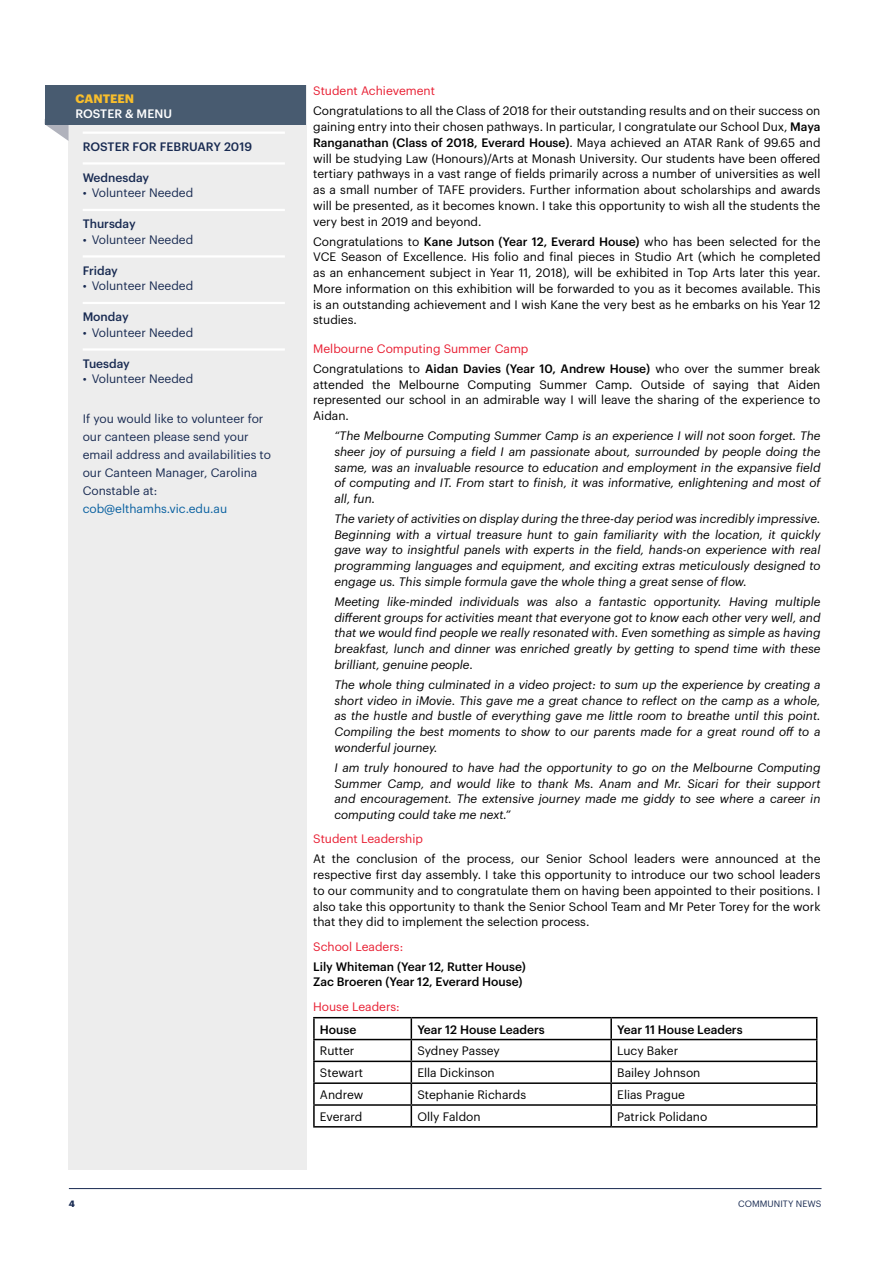
<style>
.page{position:relative;width:893px;height:1263px;background:#fff}
.page>*{position:absolute;margin:0;border:0;box-sizing:border-box;transform-origin:0 0}
.t1{font:12px/15.8px "Graphik";color:#000;text-align:justify}
.t2{font:italic 12px/15.8px "Graphik";color:#000;text-align:justify}
.t3{font:12px/18px "Graphik";color:#192b52}
.t4{font:500 12px/15.8px "Graphik";color:#000}
.t5{font:12px "Graphik";color:#e81d31}
.t6{font:500 12px "Graphik";color:#192b52}
.t7{font:12px "Graphik";color:#0860a0}
.t8{font:500 12px "Graphik";letter-spacing:.005em;color:#fff}
.t9{font:700 12px "Graphik";letter-spacing:.005em;color:#f8be2c}
.t10{font:9px "Graphik";letter-spacing:.005em;color:#192b52}
.t11{font:700 9px "Graphik";color:#192b52}
.s1{font-weight:500}
.s2{color:#e81d31}
</style>
<div class="page">
<hr style="left:69px;top:1188px;width:752px;height:1px;background:#192b52">
<div style="left:68px;top:85px;width:239px;height:1084px;background:#ededed"></div>
<hr style="left:313px;top:1017px;width:98px;height:1px;background:#000">
<hr style="left:313px;top:1018px;width:2px;height:21px;background:#000">
<hr style="left:411px;top:1017px;width:200px;height:1px;background:#000">
<hr style="left:611px;top:1017px;width:206px;height:1px;background:#000">
<hr style="left:610px;top:1018px;width:2px;height:21px;background:#000">
<hr style="left:313px;top:1039px;width:98px;height:1px;background:#000">
<hr style="left:313px;top:1040px;width:2px;height:20px;background:#000">
<hr style="left:411px;top:1039px;width:200px;height:1px;background:#000">
<hr style="left:611px;top:1039px;width:206px;height:1px;background:#000">
<hr style="left:610px;top:1040px;width:2px;height:20px;background:#000">
<hr style="left:313px;top:1060px;width:98px;height:2px;background:#000">
<hr style="left:313px;top:1062px;width:2px;height:20px;background:#000">
<hr style="left:411px;top:1060px;width:200px;height:2px;background:#000">
<hr style="left:611px;top:1060px;width:206px;height:2px;background:#000">
<hr style="left:610px;top:1062px;width:2px;height:20px;background:#000">
<hr style="left:313px;top:1082px;width:98px;height:2px;background:#000">
<hr style="left:313px;top:1084px;width:2px;height:20px;background:#000">
<hr style="left:411px;top:1082px;width:200px;height:2px;background:#000">
<hr style="left:611px;top:1082px;width:206px;height:2px;background:#000">
<hr style="left:610px;top:1084px;width:2px;height:20px;background:#000">
<hr style="left:313px;top:1104px;width:98px;height:2px;background:#000">
<hr style="left:313px;top:1106px;width:2px;height:20px;background:#000">
<hr style="left:411px;top:1104px;width:200px;height:2px;background:#000">
<svg style="left:411px;top:1018px;width:1px;height:108px"></svg>
<hr style="left:611px;top:1104px;width:206px;height:2px;background:#000">
<hr style="left:610px;top:1106px;width:2px;height:20px;background:#000">
<svg style="left:816px;top:1018px;width:1px;height:108px"></svg>
<hr style="left:313px;top:1126px;width:98px;height:1px;background:#000">
<hr style="left:411px;top:1126px;width:200px;height:1px;background:#000">
<hr style="left:611px;top:1126px;width:206px;height:1px;background:#000">
<hr style="left:83px;top:132px;width:202px;height:2px;background:#fff">
<hr style="left:83px;top:162px;width:202px;height:3px;background:#fff">
<hr style="left:83px;top:209px;width:202px;height:2px;background:#fff">
<hr style="left:83px;top:255px;width:202px;height:3px;background:#fff">
<hr style="left:83px;top:302px;width:202px;height:2px;background:#fff">
<hr style="left:83px;top:348px;width:202px;height:3px;background:#fff">
<svg style="left:45px;top:124px;width:24px;height:17px"></svg>
<div style="left:45px;top:85px;width:261px;height:39px;background:#485b70"></div>
<p class="t9" style="left:75px;top:89px;width:60px">CANTEEN</p>
<p class="t8" style="left:75px;top:104px;width:98px">ROSTER &amp; MENU</p>
<p class="t6" style="left:83px;top:137px;width:171px">ROSTER FOR FEBRUARY 2019</p>
<p class="t6" style="left:83px;top:168px;width:68px">Wednesday</p>
<p class="t3" style="left:83px;top:183px;width:112px">• Volunteer Needed</p>
<p class="t6" style="left:83px;top:215px;width:54px">Thursday</p>
<p class="t3" style="left:83px;top:229px;width:112px">• Volunteer Needed</p>
<p class="t6" style="left:83px;top:261px;width:37px">Friday</p>
<p class="t3" style="left:83px;top:276px;width:112px">• Volunteer Needed</p>
<p class="t6" style="left:83px;top:308px;width:47px">Monday</p>
<p class="t3" style="left:83px;top:322px;width:112px">• Volunteer Needed</p>
<p class="t6" style="left:83px;top:354px;width:49px">Tuesday</p>
<p class="t3" style="left:83px;top:369px;width:112px">• Volunteer Needed</p>
<p class="t3" style="left:83px;top:408px;width:190px">If you would like to volunteer for our canteen please send your email address and availabilities to our Canteen Manager, Carolina<br>Constable at:</p>
<p class="t7" style="left:83px;top:499px;width:146px">cob@elthamhs.vic.edu.au</p>
<p class="t5" style="left:313px;top:82px;width:123px">Student Achievement</p>
<p class="t1" style="left:313px;top:102px;width:509px">Congratulations to all the Class of 2018 for their outstanding results and on their success on gaining entry into their chosen pathways. In particular, I congratulate our School Dux, <span class="s1">Maya Ranganathan (Class of 2018, Everard House)</span>. Maya achieved an ATAR Rank of 99.65 and will be studying Law (Honours)/Arts at Monash University. Our students have been offered tertiary pathways in a vast range of fields primarily across a number of universities as well as a small number of TAFE providers. Further information about scholarships and awards will be presented, as it becomes known. I take this opportunity to wish all the students the very best in 2019 and beyond.</p>
<p class="t1" style="left:313px;top:232px;width:509px">Congratulations to <span class="s1">Kane Jutson (Year 12, Everard House)</span> who has been selected for the VCE Season of Excellence. His folio and final pieces in Studio Art (which he completed as an enhancement subject in Year 11, 2018), will be exhibited in Top Arts later this year.<br>More information on this exhibition will be forwarded to you as it becomes available. This is an outstanding achievement and I wish Kane the very best as he embarks on his Year 12 studies.</p>
<p class="t1" style="left:313px;top:337px;width:509px;line-height:20px"><span class="s2">Melbourne Computing Summer Camp<br></span>Congratulations to <span class="s1">Aidan Davies (Year 10, Andrew House)</span> who over the summer break</p>
<p class="t1" style="left:313px;top:375px;width:509px">attended the Melbourne Computing Summer Camp. Outside of saying that Aiden represented our school in an admirable way I will leave the sharing of the experience to Aidan.</p>
<p class="t2" style="left:334px;top:427px;width:488px">“The Melbourne Computing Summer Camp is an experience I will not soon forget. The sheer joy of pursuing a field I am passionate about, surrounded by people doing the same, was an invaluable resource to education and employment in the expansive field of computing and IT. From start to finish, it was informative, enlightening and most of all, fun.</p>
<p class="t2" style="left:334px;top:510px;width:487px">The variety of activities on display during the three-day period was incredibly impressive.<br>Beginning with a virtual treasure hunt to gain familiarity with the location, it quickly gave way to insightful panels with experts in the field, hands-on experience with real programming languages and equipment, and exciting extras meticulously designed to engage us. This simple formula gave the whole thing a great sense of flow.</p>
<p class="t2" style="left:334px;top:593px;width:488px">Meeting like-minded individuals was also a fantastic opportunity. Having multiple different groups for activities meant that everyone got to know each other very well, and that we would find people we really resonated with. Even something as simple as having breakfast, lunch and dinner was enriched greatly by getting to spend time with these brilliant, genuine people.</p>
<p class="t2" style="left:334px;top:676px;width:488px">The whole thing culminated in a video project: to sum up the experience by creating a short video in iMovie. This gave me a great chance to reflect on the camp as a whole, as the hustle and bustle of everything gave me little room to breathe until this point.<br>Compiling the best moments to show to our parents made for a great round off to a wonderful journey.</p>
<p class="t2" style="left:334px;top:759px;width:488px">I am truly honoured to have had the opportunity to go on the Melbourne Computing Summer Camp, and would like to thank Ms. Anam and Mr. Sicari for their support and encouragement. The extensive journey made me giddy to see where a career in computing could take me next.”</p>
<p class="t5" style="left:313px;top:830px;width:111px">Student Leadership</p>
<p class="t1" style="left:313px;top:850px;width:509px">At the conclusion of the process, our Senior School leaders were announced at the respective first day assembly. I take this opportunity to introduce our two school leaders to our community and to congratulate them on having been appointed to their positions. I also take this opportunity to thank the Senior School Team and Mr Peter Torey for the work that they did to implement the selection process.</p>
<p class="t5" style="left:313px;top:937px;width:91px">School Leaders:</p>
<p class="t4" style="left:313px;top:957px;width:214px">Lily Whiteman (Year 12, Rutter House)<br>Zac Broeren (Year 12, Everard House)</p>
<p class="t5" style="left:313px;top:997px;width:88px">House Leaders:</p>
<p class="t4" style="left:320px;top:1020px;width:38px">House</p>
<p class="t4" style="left:417px;top:1020px;width:129px">Year 12 House Leaders</p>
<p class="t4" style="left:617px;top:1020px;width:127px">Year 11 House Leaders</p>
<p class="t1" style="left:320px;top:1042px;width:36px">Rutter</p>
<p class="t1" style="left:417px;top:1042px;width:84px">Sydney Passey</p>
<p class="t1" style="left:617px;top:1042px;width:62px">Lucy Baker</p>
<p class="t1" style="left:320px;top:1064px;width:45px">Stewart</p>
<p class="t1" style="left:417px;top:1064px;width:79px">Ella Dickinson</p>
<p class="t1" style="left:617px;top:1064px;width:85px">Bailey Johnson</p>
<p class="t1" style="left:320px;top:1086px;width:45px">Andrew</p>
<p class="t1" style="left:417px;top:1086px;width:110px">Stephanie Richards</p>
<p class="t1" style="left:617px;top:1086px;width:69px">Elias Prague</p>
<p class="t1" style="left:320px;top:1107px;width:44px">Everard</p>
<p class="t1" style="left:417px;top:1107px;width:65px">Olly Faldon</p>
<p class="t1" style="left:617px;top:1107px;width:92px">Patrick Polidano</p>
<p class="t11" style="left:69px;top:1196px;width:8px">4</p>
<p class="t10" style="left:738px;top:1196px;width:85px">COMMUNITY NEWS</p>
</div>
